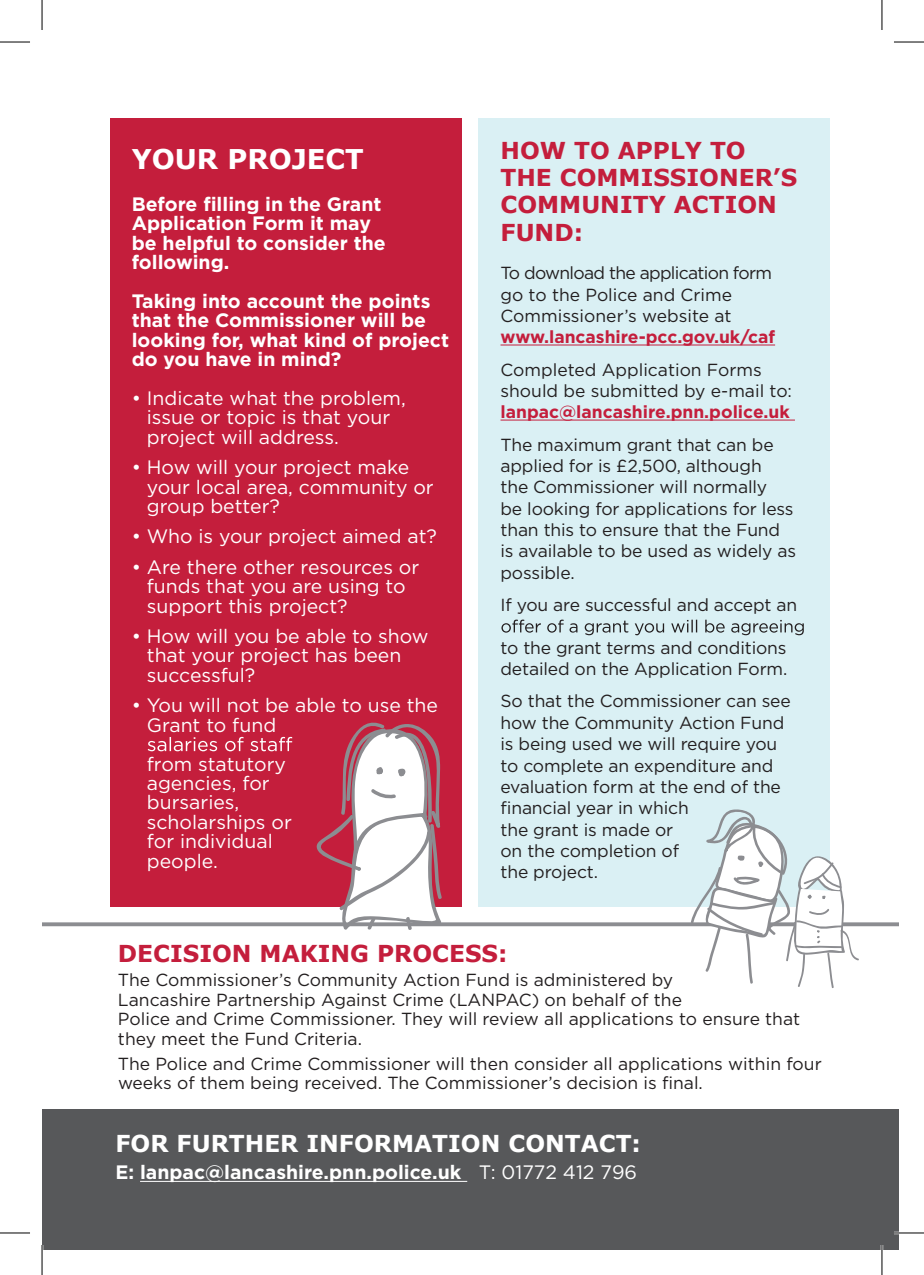
<style>
.page{position:relative;width:924px;height:1275px;background:#fff}
.page>*{position:absolute;margin:0;border:0;box-sizing:border-box;transform-origin:0 0}
.t1{font:700 27.2px "Verdana";color:#fff}
.t2{font:700 23.2px/27.4px "Verdana";color:#c41e3c}
.t3{font:700 23.2px "Verdana";color:#fff}
.t4{font:19.4px/19.4px "Gotham";color:#fff}
.t5{font:700 19.4px/19.4px "Gotham";color:#fff}
.t6{font:17.4px/21.4px "Gotham";letter-spacing:-.01em;color:#231f20}
.t7{font:700 17.4px "Gotham";color:#c41e3c}
.s1{font-weight:400}
</style>
<div class="page">
<div style="left:110px;top:118px;width:351px;height:788px;background:#c41e3c"></div>
<svg style="left:148px;top:737px;width:144px;height:14px"></svg>
<div style="left:478px;top:118px;width:351px;height:788px;background:#daf0f4"></div>
<hr style="left:500px;top:344px;width:274px;height:1px;background:#c41e3c">
<hr style="left:500px;top:419px;width:294px;height:1px;background:#c41e3c">
<svg style="left:501px;top:619px;width:302px;height:16px"></svg>
<div style="left:42px;top:1109px;width:856px;height:141px;background:#57585a"></div>
<hr style="left:140px;top:1180px;width:327px;height:1px;background:#fff">
<svg style="left:42px;top:922px;width:856px;height:4px;background:#96979b"></svg>
<svg style="left:315px;top:722px;width:127px;height:208px"></svg>
<svg style="left:690px;top:808px;width:169px;height:180px"></svg>
<hr style="left:893px;top:1231px;width:30px;height:3px;background:#fff">
<hr style="left:880px;top:1245px;width:2px;height:30px;background:#fff">
<hr style="left:0;top:42px;width:30px;height:1px;background:#000">
<hr style="left:893px;top:42px;width:30px;height:1px;background:#000">
<hr style="left:0;top:1232px;width:30px;height:1px;background:#000">
<hr style="left:893px;top:1232px;width:30px;height:1px;background:#000">
<hr style="left:42px;top:0;width:1px;height:30px;background:#000">
<hr style="left:42px;top:1245px;width:1px;height:30px;background:#000">
<hr style="left:881px;top:0;width:1px;height:30px;background:#000">
<hr style="left:881px;top:1245px;width:1px;height:30px;background:#000">
<h1 class="t1" style="left:132px;top:140px;width:233px">YOUR PROJECT</h1>
<p class="t5" style="left:132px;top:194px;width:255px">Before filling in the Grant<br>Application Form it may be helpful to consider the following.</p>
<p class="t5" style="left:132px;top:291px;width:319px">Taking into account the points that the Commissioner will be looking for, what kind of project do you have in mind?</p>
<p class="t4" style="left:147px;top:388px;width:260px;text-indent:-15px">• Indicate what the problem, issue or topic is that your project will address.</p>
<p class="t4" style="left:147px;top:457px;width:288px;text-indent:-15px">• How will your project make your local area, community or group better?</p>
<p class="t4" style="left:132px;top:526px;width:306px">• Who is your project aimed at?</p>
<p class="t4" style="left:147px;top:557px;width:274px;text-indent:-15px">• Are there other resources or funds that you are using to support this project?</p>
<p class="t4" style="left:147px;top:626px;width:283px;text-indent:-15px">• How will you be able to show that your project has been successful?</p>
<p class="t4" style="left:147px;top:695px;width:292px;text-indent:-15px">• You will not be able to use the<br>Grant to fund</p>
<p class="t4" style="left:147px;top:753px;width:146px">from statutory agencies, for bursaries, scholarships or for individual people.</p>
<h2 class="t2" style="left:500px;top:136px;width:298px">HOW TO APPLY TO<br>THE COMMISSIONER’S<br>COMMUNITY ACTION<br>FUND:</h2>
<p class="t6" style="left:500px;top:262px;width:273px">To download the application form go to the Police and Crime<br>Commissioner’s website at</p>
<p class="t7" style="left:500px;top:325px;width:276px">www.lancashire-pcc.gov.uk/caf</p>
<p class="t6" style="left:500px;top:358px;width:293px">Completed Application Forms should be submitted by e-mail to:</p>
<p class="t7" style="left:500px;top:400px;width:290px">lanpac@lancashire.pnn.police.uk</p>
<p class="t6" style="left:500px;top:433px;width:297px">The maximum grant that can be applied for is £2,500, although<br>the Commissioner will normally<br>be looking for applications for less than this to ensure that the Fund is available to be used as widely as possible.</p>
<p class="t6" style="left:500px;top:594px;width:298px">If you are successful and accept an</p>
<p class="t6" style="left:500px;top:636px;width:288px">to the grant terms and conditions detailed on the Application Form.</p>
<p class="t6" style="left:500px;top:690px;width:292px">So that the Commissioner can see how the Community Action Fund is being used we will require you to complete an expenditure and evaluation form at the end of the financial year in which<br>the grant is made or<br>on the completion of<br>the project.</p>
<h2 class="t2" style="left:118px;top:939px;width:391px">DECISION MAKING PROCESS:</h2>
<p class="t6" style="left:118px;top:970px;width:683px;line-height:19.4px">The Commissioner’s Community Action Fund is administered by<br>Lancashire Partnership Against Crime (LANPAC) on behalf of the<br>Police and Crime Commissioner. They will review all applications to ensure that they meet the Fund Criteria.</p>
<p class="t6" style="left:118px;top:1053px;width:705px;line-height:19.4px">The Police and Crime Commissioner will then consider all applications within four weeks of them being received. The Commissioner’s decision is final.</p>
<h2 class="t3" style="left:115px;top:1127px;width:527px">FOR FURTHER INFORMATION CONTACT:</h2>
<p class="t5" style="left:115px;top:1162px;width:523px">E: lanpac@lancashire.pnn.police.uk <span class="s1">T: 01772 412 796</span></p>
</div>
